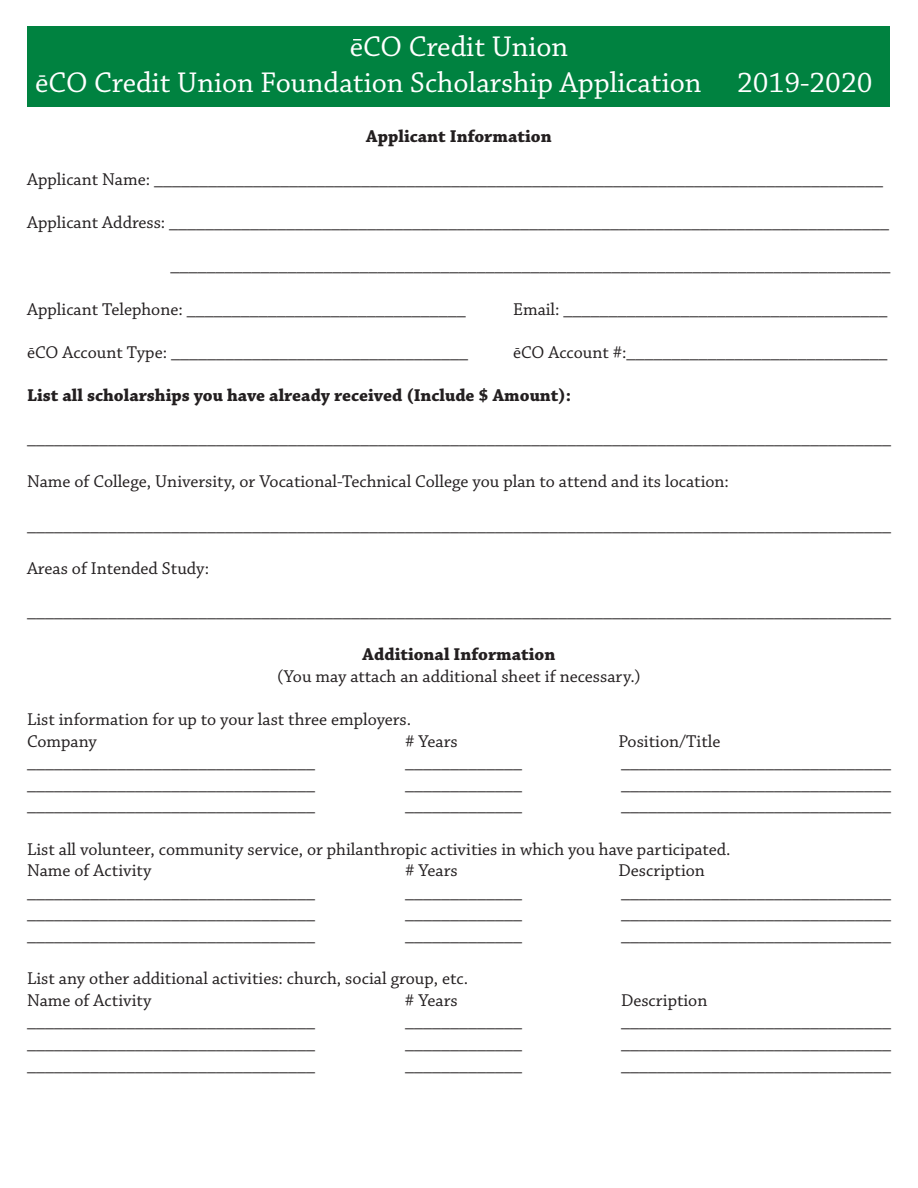
<style>
.page{position:relative;width:918px;height:1188px;background:#fff}
.page>*{position:absolute;margin:0;border:0;box-sizing:border-box;transform-origin:0 0}
.t1{font:30px "Chaparral Pro";color:#fff}
.t2{font:18px "Chaparral Pro";color:#231f20}
.t3{font:700 18px "Chaparral Pro";color:#231f20}
</style>
<div class="page">
<div style="left:28px;top:26px;width:862px;height:81px;background:#008240"></div>
<p class="t1" style="left:350px;top:30px;width:220px">eCO Credit Union</p>
<p class="t1" style="left:35px;top:66px;width:839px">ēCO Credit Union Foundation Scholarship Application 2019-2020</p>
<p class="t3" style="left:366px;top:125px;width:187px">Applicant Information</p>
<p class="t2" style="left:27px;top:169px;width:858px">Applicant Name: _________________________________________________________________________________</p>
<p class="t2" style="left:27px;top:212px;width:864px">Applicant Address: ________________________________________________________________________________</p>
<p class="t2" style="left:171px;top:256px;width:722px">________________________________________________________________________________</p>
<p class="t2" style="left:27px;top:299px;width:440px">Applicant Telephone: _______________________________</p>
<p class="t2" style="left:513px;top:299px;width:376px">Email: ____________________________________</p>
<p class="t2" style="left:27px;top:342px;width:443px">ēCO Account Type: _________________________________</p>
<p class="t2" style="left:513px;top:342px;width:376px">ēCO Account #:_____________________________</p>
<p class="t3" style="left:27px;top:385px;width:546px">List all scholarships you have already received (Include $ Amount):</p>
<p class="t2" style="left:27px;top:428px;width:865px">________________________________________________________________________________________________</p>
<p class="t2" style="left:27px;top:472px;width:704px">Name of College, University, or Vocational-Technical College you plan to attend and its location:</p>
<p class="t2" style="left:27px;top:515px;width:865px">________________________________________________________________________________________________</p>
<p class="t2" style="left:27px;top:558px;width:184px">Areas of Intended Study:</p>
<p class="t2" style="left:27px;top:601px;width:865px">________________________________________________________________________________________________</p>
<p class="t3" style="left:363px;top:644px;width:194px">Additional Information</p>
<p class="t2" style="left:277px;top:666px;width:365px">(You may attach an additional sheet if necessary.)</p>
<p class="t2" style="left:27px;top:709px;width:386px">List information for up to your last three employers.</p>
<p class="t2" style="left:27px;top:731px;width:71px">Company</p>
<p class="t2" style="left:405px;top:731px;width:54px"># Years</p>
<p class="t2" style="left:618px;top:731px;width:104px">Position/Title</p>
<p class="t2" style="left:27px;top:752px;width:289px">________________________________</p>
<p class="t2" style="left:405px;top:752px;width:118px">_____________</p>
<p class="t2" style="left:621px;top:752px;width:271px">______________________________</p>
<p class="t2" style="left:27px;top:774px;width:289px">________________________________</p>
<p class="t2" style="left:405px;top:774px;width:118px">_____________</p>
<p class="t2" style="left:621px;top:774px;width:271px">______________________________</p>
<p class="t2" style="left:27px;top:796px;width:289px">________________________________</p>
<p class="t2" style="left:405px;top:796px;width:118px">_____________</p>
<p class="t2" style="left:621px;top:796px;width:271px">______________________________</p>
<p class="t2" style="left:27px;top:839px;width:705px">List all volunteer, community service, or philanthropic activities in which you have participated.</p>
<p class="t2" style="left:27px;top:860px;width:126px">Name of Activity</p>
<p class="t2" style="left:405px;top:860px;width:54px"># Years</p>
<p class="t2" style="left:618px;top:860px;width:88px">Description</p>
<p class="t2" style="left:27px;top:882px;width:289px">________________________________</p>
<p class="t2" style="left:405px;top:882px;width:118px">_____________</p>
<p class="t2" style="left:621px;top:882px;width:271px">______________________________</p>
<p class="t2" style="left:27px;top:904px;width:289px">________________________________</p>
<p class="t2" style="left:405px;top:904px;width:118px">_____________</p>
<p class="t2" style="left:621px;top:904px;width:271px">______________________________</p>
<p class="t2" style="left:27px;top:925px;width:289px">________________________________</p>
<p class="t2" style="left:405px;top:925px;width:118px">_____________</p>
<p class="t2" style="left:621px;top:925px;width:271px">______________________________</p>
<p class="t2" style="left:27px;top:968px;width:443px">List any other additional activities: church, social group, etc.</p>
<p class="t2" style="left:27px;top:990px;width:126px">Name of Activity</p>
<p class="t2" style="left:405px;top:990px;width:54px"># Years</p>
<p class="t2" style="left:621px;top:990px;width:88px">Description</p>
<p class="t2" style="left:27px;top:1012px;width:289px">________________________________</p>
<p class="t2" style="left:405px;top:1012px;width:118px">_____________</p>
<p class="t2" style="left:621px;top:1012px;width:271px">______________________________</p>
<p class="t2" style="left:27px;top:1033px;width:289px">________________________________</p>
<p class="t2" style="left:405px;top:1033px;width:118px">_____________</p>
<p class="t2" style="left:621px;top:1033px;width:271px">______________________________</p>
<p class="t2" style="left:27px;top:1055px;width:289px">________________________________</p>
<p class="t2" style="left:405px;top:1055px;width:118px">_____________</p>
<p class="t2" style="left:621px;top:1055px;width:271px">______________________________</p>
</div>
